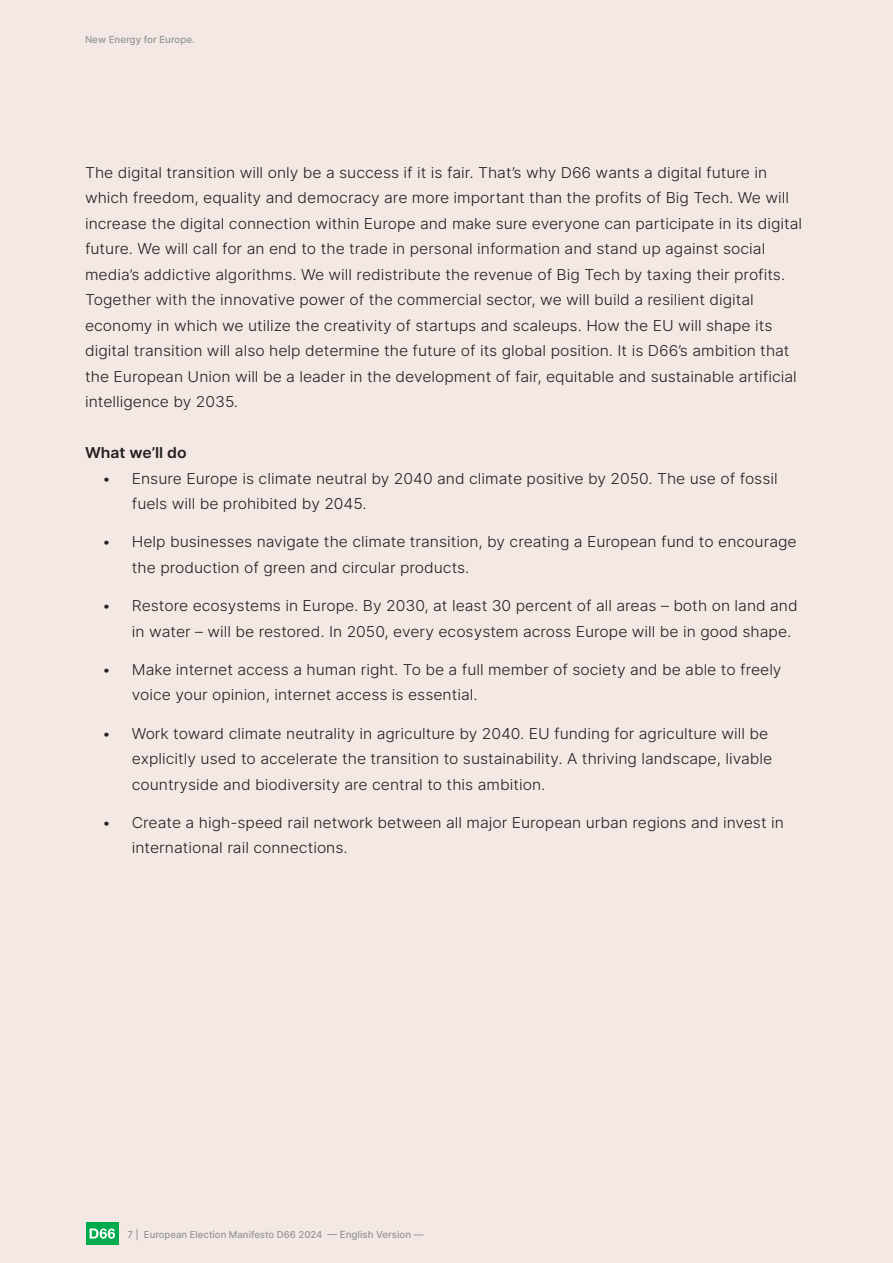
<style>
.page{position:relative;width:893px;height:1263px;background:#f3e8e3}
.page>*{position:absolute;margin:0;border:0;box-sizing:border-box;transform-origin:0 0}
.t1{font:300 15px/25.5px "Inter";color:#231f20;scale:1.05 1}
.t2{font:600 15px "Inter";color:#231f20;scale:1.05 1}
.t3{font:500 9.75px "Inter";color:#939598}
.t4{font:500 9.6px "Inter";color:#939598}
.s1{font-size:9.75px}
</style>
<div class="page">
<div style="left:86px;top:1222px;width:33px;height:23px;background:#00ab4d"></div>
<svg style="left:90px;top:1228px;width:25px;height:11px"></svg>
<p class="t3" style="left:85px;top:33px;width:111px">New Energy for Europe.</p>
<p class="t1" style="left:85px;top:159px;width:684px">The digital transition will only be a success if it is fair. That’s why D66 wants a digital future in which freedom, equality and democracy are more important than the profits of Big Tech. We will increase the digital connection within Europe and make sure everyone can participate in its digital future. We will call for an end to the trade in personal information and stand up against social media’s addictive algorithms. We will redistribute the revenue of Big Tech by taxing their profits.<br>Together with the innovative power of the commercial sector, we will build a resilient digital economy in which we utilize the creativity of startups and scaleups. How the EU will shape its digital transition will also help determine the future of its global position. It is D66’s ambition that the European Union will be a leader in the development of fair, equitable and sustainable artificial intelligence by 2035.</p>
<p class="t2" style="left:85px;top:442px;width:98px">What we’ll do</p>
<p class="t1" style="left:132px;top:465px;width:617px;text-indent:-30px">• Ensure Europe is climate neutral by 2040 and climate positive by 2050. The use of fossil fuels will be prohibited by 2045.</p>
<p class="t1" style="left:132px;top:529px;width:635px;text-indent:-30px">• Help businesses navigate the climate transition, by creating a European fund to encourage the production of green and circular products.</p>
<p class="t1" style="left:132px;top:593px;width:636px;text-indent:-30px">• Restore ecosystems in Europe. By 2030, at least 30 percent of all areas – both on land and in water – will be restored. In 2050, every ecosystem across Europe will be in good shape.</p>
<p class="t1" style="left:132px;top:656px;width:620px;text-indent:-30px">• Make internet access a human right. To be a full member of society and be able to freely voice your opinion, internet access is essential.</p>
<p class="t1" style="left:132px;top:720px;width:611px;text-indent:-30px">• Work toward climate neutrality in agriculture by 2040. EU funding for agriculture will be explicitly used to accelerate the transition to sustainability. A thriving landscape, livable countryside and biodiversity are central to this ambition.</p>
<p class="t1" style="left:132px;top:809px;width:622px;text-indent:-30px">• Create a high-speed rail network between all major European urban regions and invest in international rail connections.</p>
<p class="t4" style="left:128px;top:1227px;width:298px">7 | European Election Manifesto D66 2024 <span class="s1">— English Version —</span></p>
</div>
